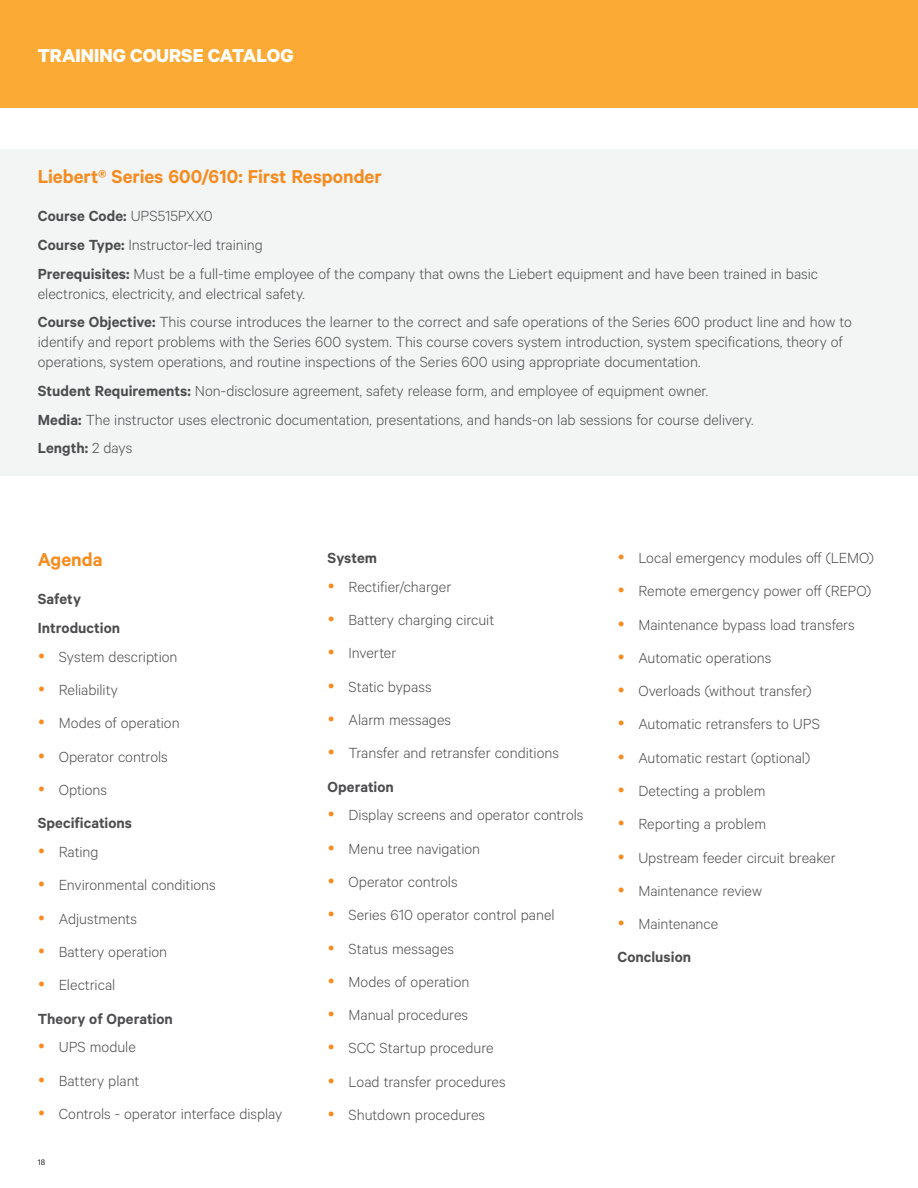
<style>
.page{position:relative;width:918px;height:1188px;background:#fff}
.page>*{position:absolute;margin:0;border:0;box-sizing:border-box;transform-origin:0 0}
.t1{font:600 21px "Calibre";color:#f68b1e}
.t2{font:700 21px "Calibre";color:#fff}
.t3{font:300 16.5px/33.3px "Calibre";color:#4d4d4f}
.t4{font:600 16.5px/28.8px "Calibre";color:#4d4d4f}
.t5{font:9px "Calibre";color:#231f20}
.s1{font-weight:600}
</style>
<div class="page">
<div style="left:0;top:0;width:918px;height:108px;background:#fbab35"></div>
<div style="left:0;top:149px;width:918px;height:326px;background:#f3f4f4"></div>
<p class="t2" style="left:38px;top:43px;width:257px">TRAINING COURSE CATALOG</p>
<p class="t1" style="left:38px;top:164px;width:346px">Liebert® Series 600/610: First Responder</p>
<p class="t3" style="left:38px;top:201px;width:782px;line-height:28.8px"><span class="s1">Course Code:</span> UPS515PXX0<br><span class="s1">Course Type:</span> Instructor-led training<br><span class="s1">Prerequisites:</span> Must be a full-time employee of the company that owns the Liebert equipment and have been trained in basic</p>
<p class="t3" style="left:38px;top:278px;width:815px;line-height:28.8px">electronics, electricity, and electrical safety.<br><span class="s1">Course Objective:</span> This course introduces the learner to the correct and safe operations of the Series 600 product line and how to</p>
<p class="t3" style="left:38px;top:331px;width:807px;line-height:19.8px">identify and report problems with the Series 600 system. This course covers system introduction, system specifications, theory of operations, system operations, and routine inspections of the Series 600 using appropriate documentation.</p>
<p class="t3" style="left:38px;top:375px;width:717px;line-height:28.8px"><span class="s1">Student Requirements:</span> Non-disclosure agreement, safety release form, and employee of equipment owner.<br><span class="s1">Media:</span> The instructor uses electronic documentation, presentations, and hands-on lab sessions for course delivery.<br><span class="s1">Length:</span> 2 days</p>
<p class="t1" style="left:38px;top:547px;width:66px">Agenda</p>
<p class="t4" style="left:38px;top:584px;width:84px">Safety<br>Introduction</p>
<p class="t3" style="left:59px;top:639px;width:122px">System description<br>Reliability<br>Modes of operation<br>Operator controls<br>Options</p>
<p class="t4" style="left:38px;top:808px;width:96px">Specifications</p>
<p class="t3" style="left:59px;top:835px;width:159px">Rating<br>Environmental conditions<br>Adjustments<br>Battery operation<br>Electrical</p>
<p class="t4" style="left:38px;top:1004px;width:137px">Theory of Operation</p>
<p class="t3" style="left:59px;top:1030px;width:225px">UPS module<br>Battery plant<br>Controls - operator interface display</p>
<p class="t5" style="left:38px;top:1157px;width:9px">18</p>
<p class="t4" style="left:328px;top:543px;width:51px">System</p>
<p class="t3" style="left:349px;top:569px;width:212px">Rectifier/charger<br>Battery charging circuit<br>Inverter<br>Static bypass<br>Alarm messages<br>Transfer and retransfer conditions</p>
<p class="t4" style="left:328px;top:772px;width:68px">Operation</p>
<p class="t3" style="left:349px;top:798px;width:236px">Display screens and operator controls<br>Menu tree navigation<br>Operator controls<br>Series 610 operator control panel<br>Status messages<br>Modes of operation<br>Manual procedures<br>SCC Startup procedure<br>Load transfer procedures<br>Shutdown procedures</p>
<p class="t3" style="left:638px;top:540px;width:237px">Local emergency modules off (LEMO)<br>Remote emergency power off (REPO)<br>Maintenance bypass load transfers<br>Automatic operations<br>Overloads (without transfer)<br>Automatic retransfers to UPS<br>Automatic restart (optional)<br>Detecting a problem<br>Reporting a problem<br>Upstream feeder circuit breaker<br>Maintenance review<br>Maintenance</p>
<p class="t4" style="left:617px;top:942px;width:75px">Conclusion</p>
</div>
